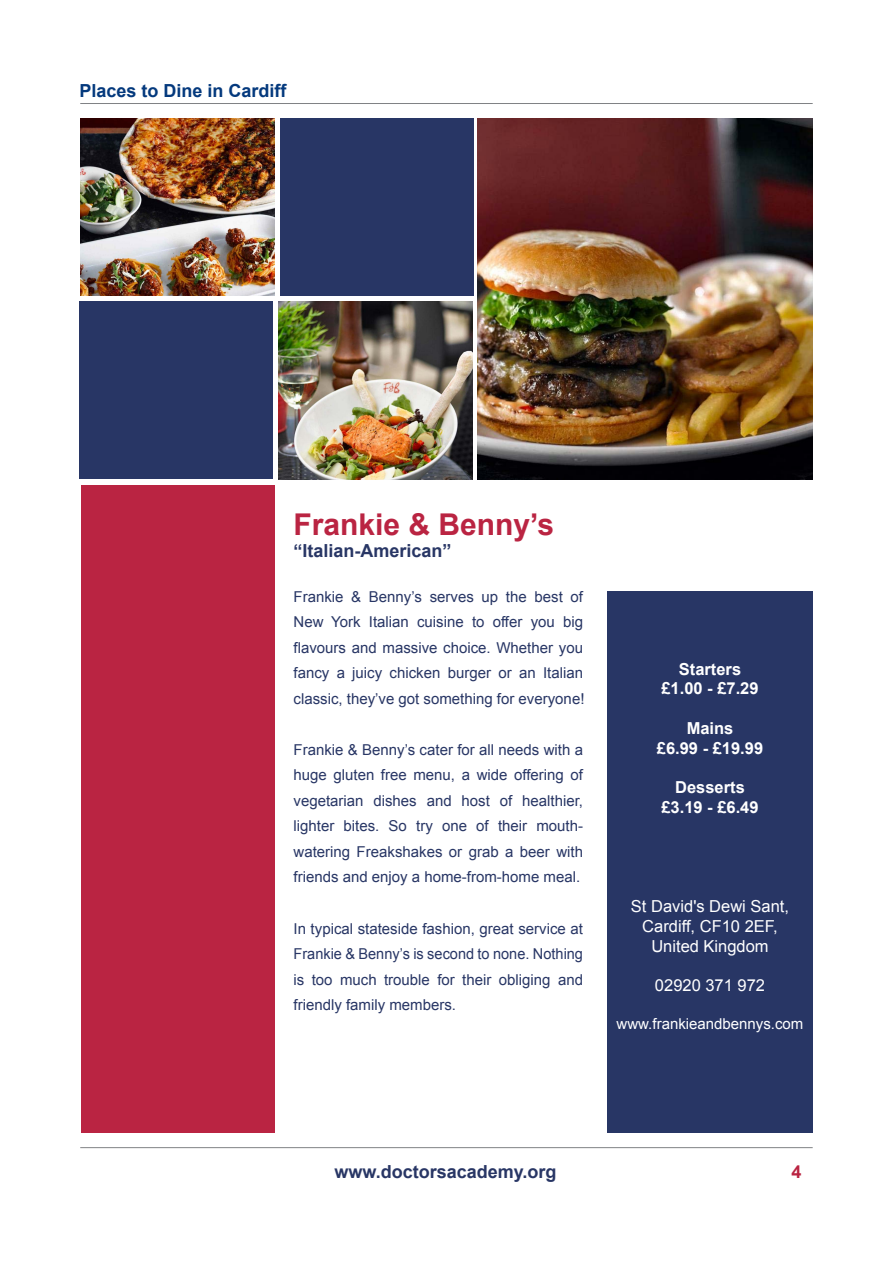
<style>
.page{position:relative;width:893px;height:1263px;background:#fff}
.page>*{position:absolute;margin:0;border:0;box-sizing:border-box;transform-origin:0 0}
.t1{font:700 30px "Arial";color:#ba2442}
.t2{font:700 18px "Arial";color:#283665}
.t3{font:700 18px "Arial";color:#04397d}
.t4{font:700 18px "Arial";color:#ba2442}
.t5{font:16.5px/19.8px "Arial";color:#fff;text-align:center}
.t6{font:700 16.5px/19.8px "Arial";color:#fff;text-align:center}
.t7{font:15px/25.5px "Arial";color:#283665;text-align:justify}
.t8{font:15px "Arial";color:#fff}
</style>
<div class="page">
<img style="left:80px;top:118px;width:194px;height:178px">
<div style="left:280px;top:118px;width:193px;height:178px;background:#283665"></div>
<div style="left:80px;top:301px;width:193px;height:178px;background:#283665"></div>
<img style="left:279px;top:301px;width:194px;height:178px">
<hr style="left:80px;top:103px;width:733px;height:1px;background:#808285">
<hr style="left:80px;top:1147px;width:733px;height:1px;background:#808285">
<div style="left:81px;top:486px;width:193px;height:647px;background:#ba2442"></div>
<div style="left:607px;top:591px;width:206px;height:542px;background:#283665"></div>
<img style="left:478px;top:118px;width:335px;height:361px">
<p class="t3" style="left:80px;top:78px;width:209px">Places to Dine in Cardiff</p>
<h1 class="t1" style="left:294px;top:505px;width:262px">Frankie &amp; Benny’s</h1>
<p class="t2" style="left:294px;top:538px;width:160px">“Italian-American”</p>
<p class="t7" style="left:294px;top:584px;width:292px">Frankie &amp; Benny’s serves up the best of New York Italian cuisine to offer you big flavours and massive choice. Whether you fancy a juicy chicken burger or an Italian classic, they’ve got something for everyone!</p>
<p class="t7" style="left:294px;top:737px;width:291px">Frankie &amp; Benny’s cater for all needs with a huge gluten free menu, a wide offering of vegetarian dishes and host of healthier, lighter bites. So try one of their mouth&shy;watering Freakshakes or grab a beer with friends and enjoy a home-from-home meal.</p>
<p class="t7" style="left:293px;top:916px;width:291px">In typical stateside fashion, great service at Frankie &amp; Benny’s is second to none. Nothing is too much trouble for their obliging and friendly family members.</p>
<p class="t6" style="left:661px;top:659px;width:99px">Starters £1.00 - £7.29</p>
<p class="t6" style="left:657px;top:719px;width:108px">Mains<br>£6.99 - £19.99</p>
<p class="t6" style="left:661px;top:778px;width:99px">Desserts £3.19 - £6.49</p>
<p class="t5" style="left:631px;top:897px;width:160px">St David's Dewi Sant,<br>Cardiff, CF10 2EF,<br>United Kingdom</p>
<p class="t5" style="left:655px;top:976px;width:112px">02920 371 972</p>
<p class="t8" style="left:617px;top:1014px;width:188px">www.frankieandbennys.com</p>
<p class="t2" style="left:334px;top:1159px;width:224px">www.doctorsacademy.org</p>
<p class="t4" style="left:791px;top:1159px;width:12px">4</p>
</div>
